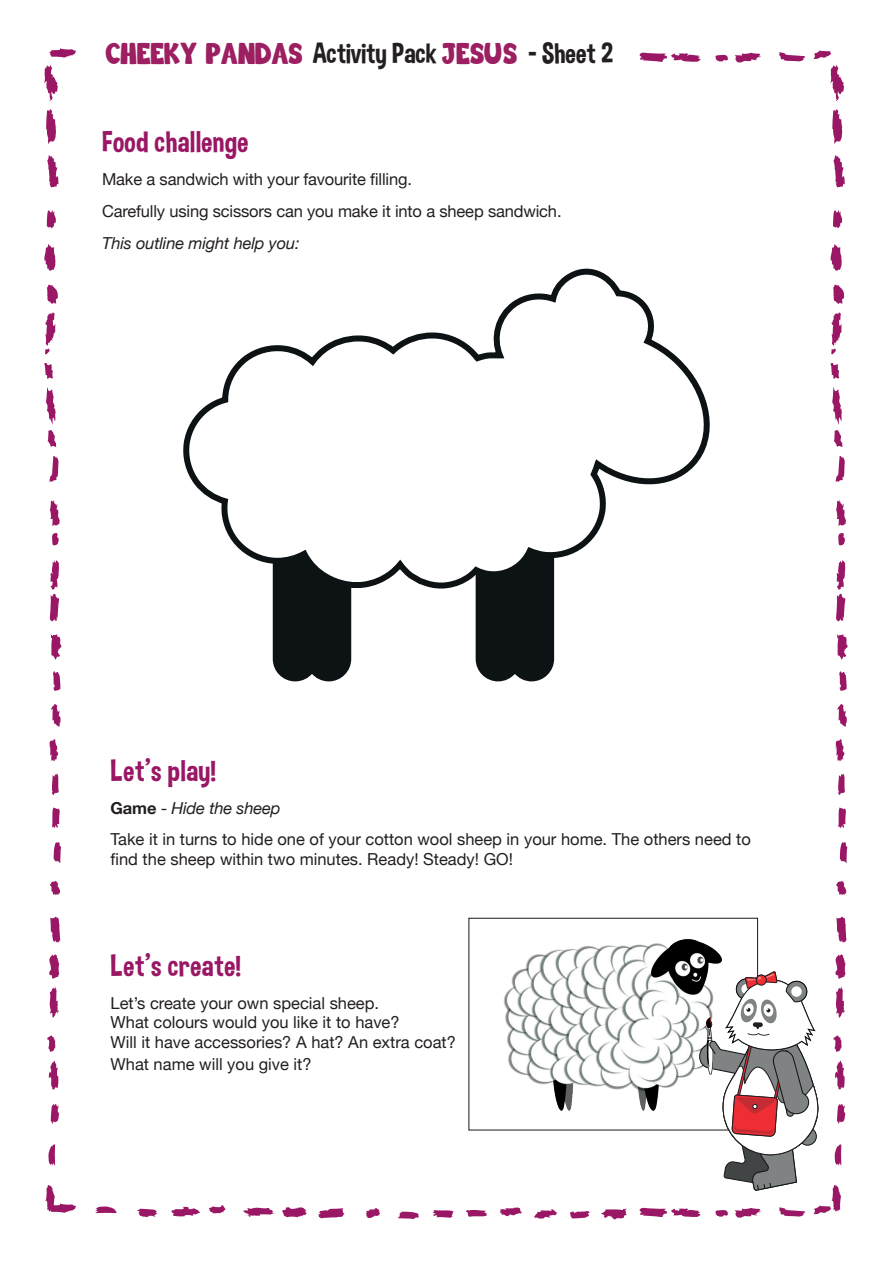
<style>
.page{position:relative;width:893px;height:1263px;background:#fff}
.page>*{position:absolute;margin:0;border:0;box-sizing:border-box;transform-origin:0 0}
.Section_title{font:30px "Dimbo";letter-spacing:.015em;color:#991765}
.Body{font:30px "Dimbo";letter-spacing:.015em;color:#991765}
.t1{font:28.65px "Dimbo";color:#231f20}
.Body-2{font:16.5px/19.8px "Helvetica Neue";color:#231f20}
.Body-3{font:italic 16.5px "Helvetica Neue";letter-spacing:-.01em;color:#231f20}
.s1{font-family:"Big Bottom Cartoon";font-size:18px;color:#9c1f61}
.s2{font-weight:700;font-style:normal}
.s3{font-style:normal}
</style>
<div class="page">
<svg style="left:639px;top:53px;width:62px;height:9px"></svg>
<svg style="left:49px;top:48px;width:27px;height:10px"></svg>
<svg style="left:735px;top:53px;width:26px;height:10px"></svg>
<svg style="left:778px;top:52px;width:27px;height:9px"></svg>
<svg style="left:715px;top:54px;width:13px;height:8px"></svg>
<svg style="left:44px;top:64px;width:14px;height:80px"></svg>
<svg style="left:47px;top:155px;width:12px;height:33px"></svg>
<svg style="left:44px;top:244px;width:12px;height:27px"></svg>
<svg style="left:50px;top:916px;width:10px;height:27px"></svg>
<svg style="left:51px;top:633px;width:11px;height:27px"></svg>
<svg style="left:49px;top:986px;width:10px;height:32px"></svg>
<svg style="left:49px;top:954px;width:10px;height:25px"></svg>
<svg style="left:49px;top:1060px;width:10px;height:30px"></svg>
<svg style="left:50px;top:560px;width:9px;height:62px"></svg>
<svg style="left:50px;top:500px;width:10px;height:26px"></svg>
<svg style="left:47px;top:285px;width:11px;height:19px"></svg>
<svg style="left:49px;top:739px;width:10px;height:22px"></svg>
<svg style="left:49px;top:456px;width:10px;height:26px"></svg>
<svg style="left:51px;top:1104px;width:8px;height:20px"></svg>
<svg style="left:51px;top:703px;width:10px;height:24px"></svg>
<svg style="left:48px;top:1144px;width:7px;height:22px"></svg>
<svg style="left:47px;top:210px;width:9px;height:19px"></svg>
<svg style="left:54px;top:842px;width:7px;height:21px"></svg>
<svg style="left:52px;top:807px;width:8px;height:21px"></svg>
<svg style="left:52px;top:773px;width:7px;height:22px"></svg>
<svg style="left:53px;top:671px;width:7px;height:20px"></svg>
<svg style="left:46px;top:387px;width:10px;height:60px"></svg>
<svg style="left:47px;top:1035px;width:9px;height:17px"></svg>
<svg style="left:50px;top:881px;width:10px;height:14px"></svg>
<svg style="left:44px;top:363px;width:9px;height:16px"></svg>
<svg style="left:52px;top:533px;width:7px;height:13px"></svg>
<svg style="left:45px;top:312px;width:10px;height:42px"></svg>
<svg style="left:814px;top:50px;width:31px;height:94px"></svg>
<svg style="left:833px;top:155px;width:12px;height:33px"></svg>
<svg style="left:830px;top:244px;width:12px;height:27px"></svg>
<svg style="left:836px;top:916px;width:11px;height:27px"></svg>
<svg style="left:837px;top:634px;width:11px;height:26px"></svg>
<svg style="left:836px;top:560px;width:9px;height:62px"></svg>
<svg style="left:836px;top:500px;width:10px;height:26px"></svg>
<svg style="left:833px;top:285px;width:11px;height:19px"></svg>
<svg style="left:835px;top:739px;width:10px;height:22px"></svg>
<svg style="left:835px;top:456px;width:10px;height:26px"></svg>
<svg style="left:837px;top:703px;width:10px;height:24px"></svg>
<svg style="left:833px;top:210px;width:9px;height:19px"></svg>
<svg style="left:840px;top:842px;width:7px;height:21px"></svg>
<svg style="left:838px;top:807px;width:8px;height:21px"></svg>
<svg style="left:838px;top:773px;width:7px;height:22px"></svg>
<svg style="left:839px;top:671px;width:8px;height:20px"></svg>
<svg style="left:832px;top:387px;width:11px;height:60px"></svg>
<svg style="left:836px;top:881px;width:11px;height:14px"></svg>
<svg style="left:830px;top:363px;width:9px;height:16px"></svg>
<svg style="left:838px;top:533px;width:7px;height:13px"></svg>
<svg style="left:831px;top:312px;width:11px;height:42px"></svg>
<svg style="left:318px;top:1208px;width:27px;height:10px"></svg>
<svg style="left:601px;top:1208px;width:26px;height:12px"></svg>
<svg style="left:243px;top:1207px;width:32px;height:10px"></svg>
<svg style="left:282px;top:1207px;width:25px;height:10px"></svg>
<svg style="left:171px;top:1206px;width:29px;height:10px"></svg>
<svg style="left:46px;top:1185px;width:30px;height:28px"></svg>
<svg style="left:500px;top:1207px;width:22px;height:10px"></svg>
<svg style="left:137px;top:1209px;width:20px;height:8px"></svg>
<svg style="left:534px;top:1209px;width:23px;height:10px"></svg>
<svg style="left:95px;top:1206px;width:22px;height:7px"></svg>
<svg style="left:398px;top:1211px;width:21px;height:8px"></svg>
<svg style="left:433px;top:1210px;width:21px;height:8px"></svg>
<svg style="left:466px;top:1210px;width:22px;height:7px"></svg>
<svg style="left:570px;top:1211px;width:20px;height:7px"></svg>
<svg style="left:209px;top:1205px;width:17px;height:9px"></svg>
<svg style="left:365px;top:1208px;width:15px;height:10px"></svg>
<svg style="left:475px;top:591px;width:80px;height:91px;background:#1d2123"></svg>
<svg style="left:272px;top:591px;width:80px;height:91px;background:#1d2123"></svg>
<svg style="left:183px;top:268px;width:527px;height:323px"></svg>
<img style="left:503px;top:939px;width:216px;height:172px">
<div style="left:468px;top:918px;width:290px;height:212px;border:1px solid #231f20"></div>
<svg style="left:638px;top:954px;width:208px;height:264px"></svg>
<p class="t1" style="left:106px;top:36px;width:509px"><span class="s1">CHEEKY PANDAS</span> Activity Pack <span class="s1">JESUS</span> - Sheet 2</p>
<p class="Section_title" style="left:102px;top:124px;width:148px">Food challenge</p>
<p class="Body-2" style="left:102px;top:170px;width:311px">Make a sandwich with your favourite filling.</p>
<p class="Body-2" style="left:102px;top:202px;width:461px">Carefully using scissors can you make it into a sheep sandwich.</p>
<p class="Body-3" style="left:102px;top:231px;width:199px">This outline might help you:</p>
<p class="Body" style="left:111px;top:752px;width:107px">Let’s play!</p>
<p class="Body-3" style="left:111px;top:796px;width:171px"><span class="s2">Game</span> <span class="s3">-</span> Hide the sheep</p>
<p class="Body-2" style="left:111px;top:830px;width:642px">Take it in turns to hide one of your cotton wool sheep in your home. The others need to find the sheep within two minutes. Ready! Steady! GO!</p>
<p class="Section_title" style="left:111px;top:947px;width:132px">Let’s create!</p>
<p class="Body-2" style="left:111px;top:994px;width:270px">Let’s create your own special sheep.</p>
<p class="Body-2" style="left:111px;top:1013px;width:291px">What colours would you like it to have?</p>
<p class="Body-2" style="left:111px;top:1033px;width:347px">Will it have accessories? A hat? An extra coat?</p>
<p class="Body-2" style="left:111px;top:1055px;width:203px">What name will you give it?</p>
</div>
